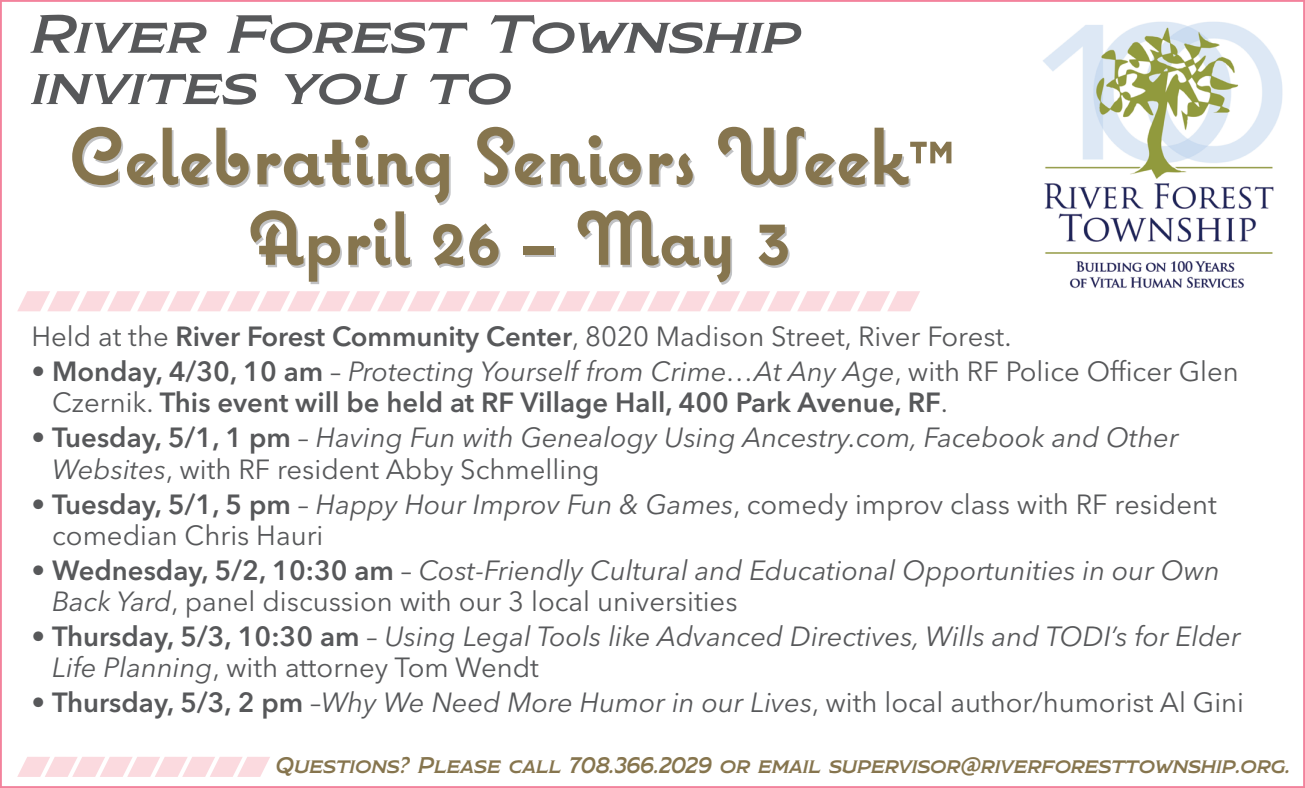
<style>
.page{position:relative;width:1305px;height:788px;background:#fff}
.page>*{position:absolute;margin:0;border:0;box-sizing:border-box;transform-origin:0 0}
.t1{font:700 79.75px "Coquette";color:#86754e}
.t2{font:700 75.25px "Coquette";color:#86754e}
.t3{font:italic 53.5px/51.2px "Modesto Lite Expanded";color:#57585a}
.t4{font:italic 27.5px/31.2px "Avenir Next LT Pro";color:#57585a}
.t5{font:27.5px/31.2px "Avenir Next LT Pro";color:#57585a}
.t6{font:600 27.5px/31.2px "Avenir Next LT Pro";color:#57585a}
.t7{font:italic 22.5px "Modesto Lite Expanded";color:#86754e;scale:.85 1}
.s1{font-weight:600}
.s2{font-weight:400}
.s3{font-weight:400;font-style:italic}
.s4{font-style:normal}
.s5{font-weight:600;font-style:normal}
.s6{font-style:italic}
</style>
<div class="page">
<svg style="left:18px;top:757px;width:252px;height:19px"></svg>
<svg style="left:17px;top:291px;width:903px;height:20px"></svg>
<img style="left:1043px;top:21px;width:240px;height:268px">
<h3 class="t3" style="left:32px;top:9px;width:771px">River Forest Township invites you to</h3>
<h1 class="t1" style="left:69px;top:107px;width:886px">Celebrating Seniors Week™</h1>
<h2 class="t2" style="left:249px;top:192px;width:543px">April 26 – May 3</h2>
<p class="t5" style="left:32px;top:320px;width:981px">Held at the <span class="s1">River Forest Community Center</span>, 8020 Madison Street, River Forest.</p>
<p class="t6" style="left:52px;top:355px;width:1188px;text-indent:-21px"><span class="s2">•</span> Monday, 4/30, 10 am <span class="s2">–</span> <span class="s3">Protecting Yourself from Crime…At Any Age</span><span class="s2">, with RF Police Officer Glen<br>Czernik.</span> This event will be held at RF Village Hall, 400 Park Avenue, RF<span class="s2">.</span></p>
<p class="t4" style="left:52px;top:422px;width:1128px;text-indent:-21px"><span class="s4">•</span> <span class="s5">Tuesday, 5/1, 1 pm</span> <span class="s4">–</span> Having Fun with Genealogy Using Ancestry.com, Facebook and Other<br>Websites<span class="s4">, with RF resident Abby Schmelling</span></p>
<p class="t5" style="left:52px;top:488px;width:1166px;text-indent:-21px">• <span class="s1">Tuesday, 5/1, 5 pm</span> – <span class="s6">Happy Hour Improv Fun &amp; Games</span>, comedy improv class with RF resident comedian Chris Hauri</p>
<p class="t4" style="left:52px;top:554px;width:1169px;text-indent:-21px"><span class="s4">•</span> <span class="s5">Wednesday, 5/2, 10:30 am</span> <span class="s4">–</span> Cost-Friendly Cultural and Educational Opportunities in our Own<br>Back Yard<span class="s4">, panel discussion with our 3 local universities</span></p>
<p class="t4" style="left:52px;top:621px;width:1190px;text-indent:-21px"><span class="s4">•</span> <span class="s5">Thursday, 5/3, 10:30 am</span> <span class="s4">–</span> Using Legal Tools like Advanced Directives, Wills and TODI’s for Elder<br>Life Planning<span class="s4">, with attorney Tom Wendt</span></p>
<p class="t5" style="left:32px;top:687px;width:1214px">• <span class="s1">Thursday, 5/3, 2 pm</span> –<span class="s6">Why We Need More Humor in our Lives</span>, with local author/humorist Al Gini</p>
<p class="t7" style="left:276px;top:754px;width:1195px">Questions? Please call 708.366.2029 or email supervisor@riverforesttownship.org.</p>
</div>
